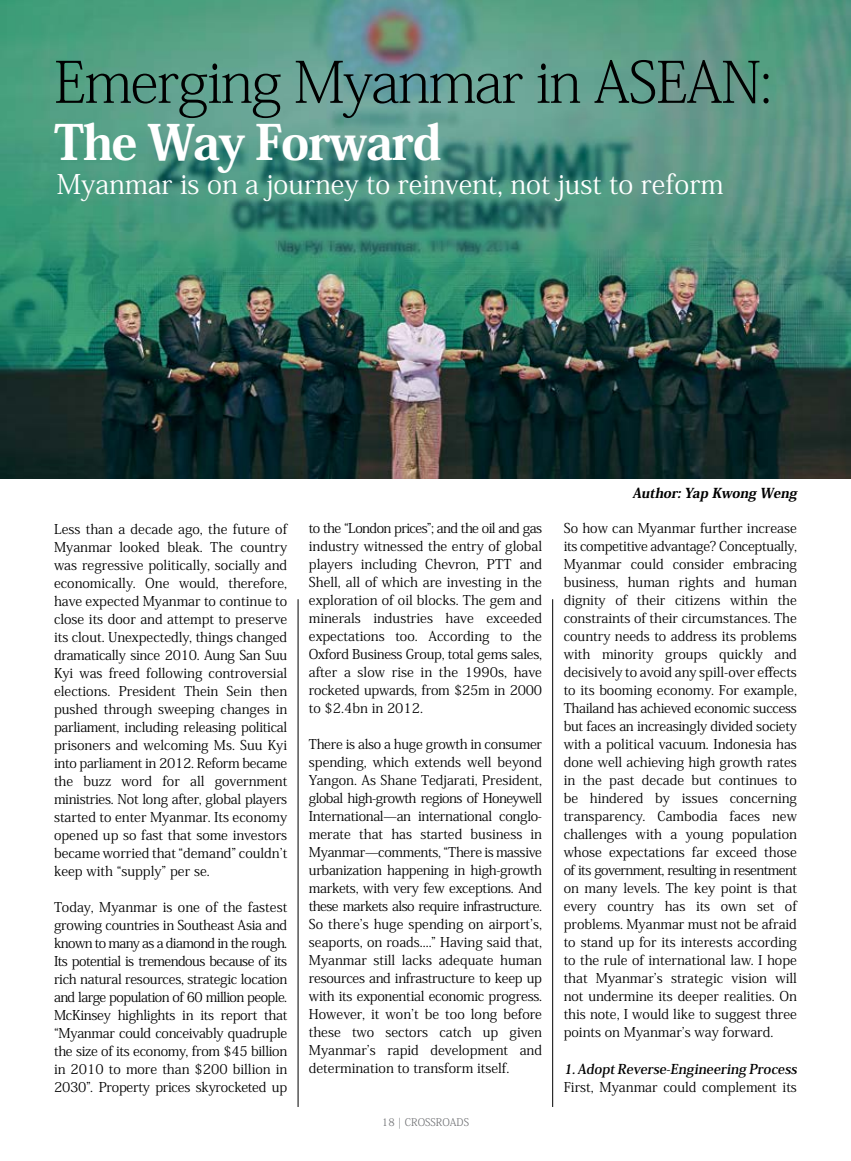
<style>
.page{position:relative;width:851px;height:1161px;background:#fff}
.page>*{position:absolute;margin:0;border:0;box-sizing:border-box;transform-origin:0 0}
.t1{font:200 57px "Koz Min Pro";letter-spacing:-.03em;color:#000}
.t2{font:800 48px "Koz Min Pro";letter-spacing:-.03em;color:#fff}
.t3{font:27px "Koz Min Pro";color:#fff}
.t4{font:13.5px/18px "Koz Min Pro";color:#000;text-align:justify}
.t5{font:700 13.5px "Koz Min Pro";color:#000}
.t6{font:italic 800 13.5px "Koz Min Pro";color:#000}
.t7{font:300 10.5px "Koz Min Pro";color:#6d6e71}
</style>
<div class="page">
<img style="left:0;top:0;width:850px;height:478px">
<hr style="left:298px;top:599px;width:1px;height:508px;background:#000">
<hr style="left:552px;top:599px;width:1px;height:508px;background:#000">
<h1 class="t1" style="left:54px;top:42px;width:719px">Emerging Myanmar in ASEAN:</h1>
<h2 class="t2" style="left:54px;top:107px;width:389px">The Way Forward</h2>
<h3 class="t3" style="left:57px;top:165px;width:668px">Myanmar is on a journey to reinvent, not just to reform</h3>
<p class="t4" style="left:54px;top:519px;width:235px">Less than a decade ago, the future of Myanmar looked bleak. The country was regressive politically, socially and economically. One would, therefore, have expected Myanmar to continue to close its door and attempt to preserve its clout. Unexpectedly, things changed dramatically since 2010. Aung San Suu Kyi was freed following controversial elections. President Thein Sein then pushed through sweeping changes in parliament, including releasing political prisoners and welcoming Ms. Suu Kyi into parliament in 2012. Reform became the buzz word for all government ministries. Not long after, global players started to enter Myanmar. Its economy opened up so fast that some investors became worried that “demand” couldn’t keep with “supply” per se.</p>
<p class="t4" style="left:54px;top:897px;width:235px">Today, Myanmar is one of the fastest growing countries in Southeast Asia and known to many as a diamond in the rough.<br>Its potential is tremendous because of its rich natural resources, strategic location and large population of 60 million people.<br>McKinsey highlights in its report that “Myanmar could conceivably quadruple the size of its economy, from $45 billion in 2010 to more than $200 billion in 2030”. Property prices skyrocketed up</p>
<p class="t4" style="left:309px;top:519px;width:235px">to the “London prices”; and the oil and gas industry witnessed the entry of global players including Chevron, PTT and Shell, all of which are investing in the exploration of oil blocks. The gem and minerals industries have exceeded expectations too. According to the Oxford Business Group, total gems sales, after a slow rise in the 1990s, have rocketed upwards, from $25m in 2000 to $2.4bn in 2012.</p>
<p class="t4" style="left:309px;top:735px;width:235px">There is also a huge growth in consumer spending, which extends well beyond Yangon. As Shane Tedjarati, President, global high-growth regions of Honeywell International—an international conglo&shy;merate that has started business in Myanmar—comments, “There is massive urbanization happening in high-growth markets, with very few exceptions. And these markets also require infrastructure.<br>So there’s huge spending on airport’s, seaports, on roads....” Having said that, Myanmar still lacks adequate human resources and infrastructure to keep up with its exponential economic progress.<br>However, it won’t be too long before these two sectors catch up given Myanmar’s rapid development and determination to transform itself.</p>
<p class="t7" style="left:382px;top:1114px;width:89px">18 | CROSSROADS</p>
<p class="t6" style="left:632px;top:482px;width:169px">Author:Yap Kwong Weng</p>
<p class="t4" style="left:563px;top:519px;width:235px">So how can Myanmar further increase its competitive advantage? Conceptually, Myanmar could consider embracing business, human rights and human dignity of their citizens within the constraints of their circumstances. The country needs to address its problems with minority groups quickly and decisively to avoid any spill-over effects to its booming economy. For example, Thailand has achieved economic success but faces an increasingly divided society with a political vacuum. Indonesia has done well achieving high growth rates in the past decade but continues to be hindered by issues concerning transparency. Cambodia faces new challenges with a young population whose expectations far exceed those of its government, resulting in resentment on many levels. The key point is that every country has its own set of problems. Myanmar must not be afraid to stand up for its interests according to the rule of international law. I hope that Myanmar’s strategic vision will not undermine its deeper realities. On this note, I would like to suggest three points on Myanmar’s way forward.</p>
<p class="t5" style="left:563px;top:1059px;width:237px">1.Adopt Reverse-Engineering Process</p>
<p class="t4" style="left:563px;top:1077px;width:235px">First, Myanmar could complement its</p>
</div>
